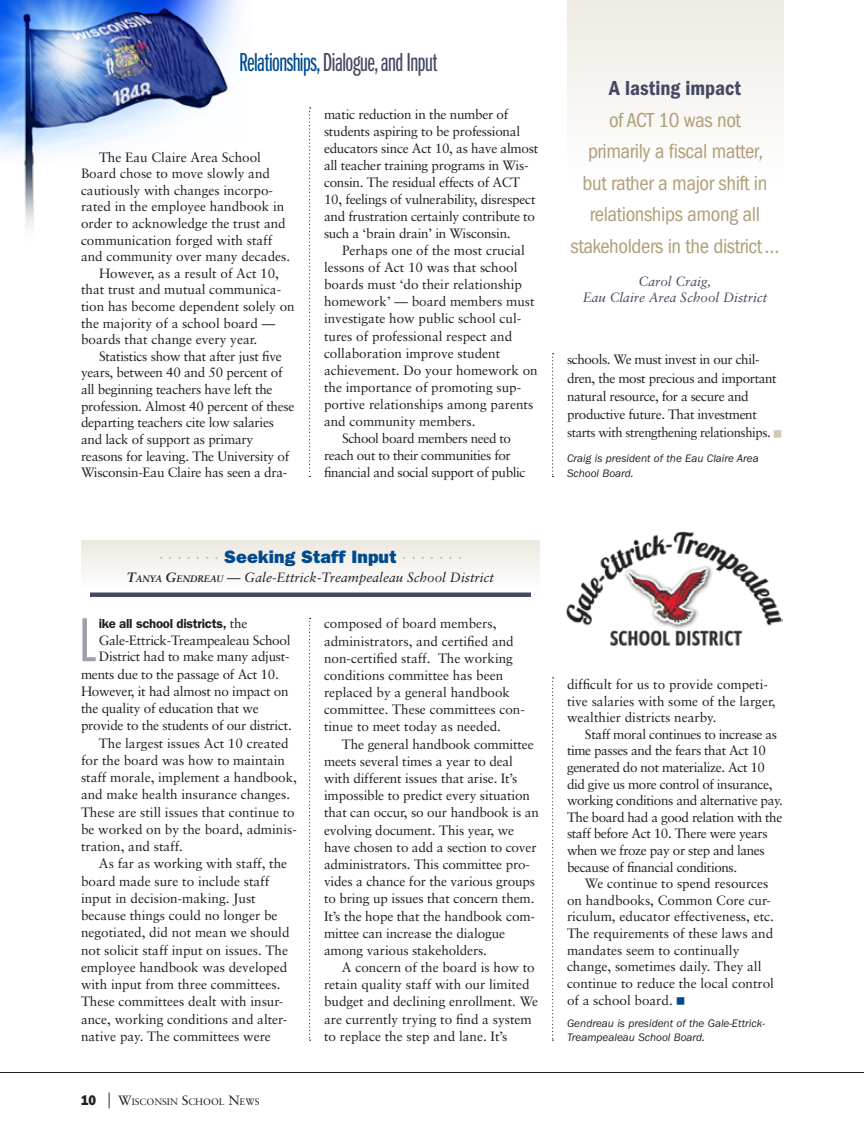
<style>
.page{position:relative;width:864px;height:1134px;background:#fff}
.page>*{position:absolute;margin:0;border:0;box-sizing:border-box;transform-origin:0 0}
.t1{font:64.35px "Franklin Gothic Book X Cmpr";color:#a19ead}
.t2{font:27px "Franklin Gothic Book X Cmpr";letter-spacing:-.02em;color:#444863}
.t3{font:condensed 21px/31.5px "Franklin Gothic";letter-spacing:-.02em;color:#b29d78;text-align:center}
.t4{font:600 condensed 21px "Franklin Gothic";color:#444863}
.t5{font:800 18px "Franklin Gothic";letter-spacing:.01em;color:#004a8f}
.t6{font:13.5px/17.2px "Sabon";color:#231f20}
.t7{font:13.5px/17.1px "Sabon";letter-spacing:-.02em;color:#231f20}
.t8{font:13.5px/16.6px "Sabon";letter-spacing:-.03em;color:#231f20}
.t9{font:italic 13.5px "Sabon";color:#231f20}
.t10{font:italic 13.5px/16.5px "Sabon";color:#444863;text-align:center}
.t11{font:600 13.2px "Franklin Gothic";letter-spacing:-.02em;color:#231f20}
.t12{font:italic 11.25px/15.3px "Franklin Gothic";color:#231f20}
.t13{font:9.45px "Sabon";color:#231f20}
.t14{font:800 6px "Franklin Gothic";color:#c5b598}
.s1{color:#004a8f}
.s2{font-weight:700}
.s3{font-weight:700;font-size:9.45px}
.s4{font-family:"Sabon";font-weight:400;font-size:13.5px}
.s5{font-family:"Franklin Gothic";font-weight:800;font-size:14.1px}
.s6{font-size:20.25px}
.s7{font-size:13.5px}
.s8{font-family:"Universal Newswith Comm Pi";font-size:15px;color:#d3c6b1}
.s9{font-family:"Universal Newswith Comm Pi";font-size:15px;color:#004a8f}
</style>
<div class="page">
<img style="left:0;top:0;width:240px;height:228px">
<div style="left:567px;top:0;width:216px;height:225px;background:linear-gradient(to bottom,#eeebe4,#fff)"></div>
<div style="left:81px;top:540px;width:459px;height:62px;background:linear-gradient(to bottom,#ede9e1,#fff)"></div>
<div style="left:90px;top:592px;width:441px;height:5px;background:#444863"></div>
<img style="left:566px;top:532px;width:217px;height:113px">
<svg style="left:552px;top:353px;width:2px;height:124px"></svg>
<svg style="left:309px;top:107px;width:2px;height:370px"></svg>
<svg style="left:552px;top:677px;width:2px;height:364px"></svg>
<svg style="left:309px;top:618px;width:2px;height:423px"></svg>
<hr style="left:0;top:1072px;width:864px;height:1px;background:#231f20">
<h2 class="t2" style="left:239px;top:49px;width:200px"><span class="s1">Relationships,</span> Dialogue, and Input</h2>
<p class="t6" style="left:99px;top:148px;width:163px">The Eau Claire Area School</p>
<p class="t6" style="left:81px;top:165px;width:191px">Board chose to move slowly and</p>
<p class="t6" style="left:81px;top:181px;width:194px">cautiously with changes incorpo-</p>
<p class="t6" style="left:81px;top:198px;width:205px">rated in the employee handbook in</p>
<p class="t6" style="left:81px;top:215px;width:206px">order to acknowledge the trust and</p>
<p class="t6" style="left:81px;top:231px;width:193px">communication forged with staff</p>
<p class="t6" style="left:81px;top:248px;width:211px">and community over many decades.</p>
<p class="t6" style="left:99px;top:264px;width:182px">However, as a result of Act 10,</p>
<p class="t6" style="left:81px;top:281px;width:202px">that trust and mutual communica-</p>
<p class="t6" style="left:81px;top:298px;width:215px">tion has become dependent solely on</p>
<p class="t6" style="left:81px;top:314px;width:196px">the majority of a school board —</p>
<p class="t6" style="left:81px;top:331px;width:178px">boards that change every year.</p>
<p class="t7" style="left:99px;top:347px;width:184px">Statistics show that after just five</p>
<p class="t7" style="left:81px;top:364px;width:203px">years, between 40 and 50 percent of</p>
<p class="t7" style="left:81px;top:381px;width:193px">all beginning teachers have left the</p>
<p class="t7" style="left:81px;top:397px;width:215px">profession. Almost 40 percent of these</p>
<p class="t7" style="left:81px;top:414px;width:195px">departing teachers cite low salaries</p>
<p class="t7" style="left:81px;top:431px;width:174px">and lack of support as primary</p>
<p class="t7" style="left:81px;top:447px;width:210px">reasons for leaving. The University of</p>
<p class="t7" style="left:81px;top:464px;width:208px">Wisconsin-Eau Claire has seen a dra-</p>
<p class="t7" style="left:324px;top:105px;width:216px">matic reduction in the number of students aspiring to be professional educators since Act 10, as have almost all teacher training programs in Wis&shy;consin. The residual effects of ACT 10, feelings of vulnerability, disrespect and frustration certainly contribute to such a ‘brain drain’ in Wisconsin.</p>
<p class="t6" style="left:342px;top:242px;width:185px">Perhaps one of the most crucial</p>
<p class="t6" style="left:324px;top:259px;width:195px">lessons of Act 10 was that school</p>
<p class="t6" style="left:324px;top:276px;width:200px">boards must ‘do their relationship</p>
<p class="t6" style="left:324px;top:293px;width:212px">homework’ — board members must</p>
<p class="t6" style="left:324px;top:310px;width:199px">investigate how public school cul-</p>
<p class="t6" style="left:324px;top:327px;width:190px">tures of professional respect and</p>
<p class="t6" style="left:324px;top:344px;width:178px">collaboration improve student</p>
<p class="t6" style="left:324px;top:361px;width:215px">achievement. Do your homework on</p>
<p class="t6" style="left:324px;top:378px;width:199px">the importance of promoting sup-</p>
<p class="t6" style="left:324px;top:395px;width:211px">portive relationships among parents</p>
<p class="t6" style="left:324px;top:412px;width:153px">and community members.</p>
<p class="t8" style="left:342px;top:430px;width:171px">School board members need to</p>
<p class="t8" style="left:324px;top:447px;width:188px">reach out to their communities for</p>
<p class="t8" style="left:324px;top:464px;width:203px">financial and social support of public</p>
<p class="t14" style="left:159px;top:554px;width:61px">•••••••</p>
<h3 class="t5" style="left:224px;top:546px;width:174px">Seeking Staff Input</h3>
<p class="t14" style="left:403px;top:554px;width:61px">•••••••</p>
<p class="t9" style="left:127px;top:569px;width:369px"><span class="s2">T</span><span class="s3">ANYA</span> <span class="s2">G</span><span class="s3">ENDREAU</span> — Gale-Ettrick-Treampealeau School District</p>
<h1 class="t1" style="left:79px;top:607px;width:18px">L</h1>
<p class="t11" style="left:99px;top:616px;width:150px">ike all school districts, <span class="s4">the</span></p>
<p class="t7" style="left:99px;top:631px;width:193px">Gale-Ettrick-Treampealeau School</p>
<p class="t7" style="left:99px;top:648px;width:192px">District had to make many adjust-</p>
<p class="t7" style="left:81px;top:665px;width:199px">ments due to the passage of Act 10.</p>
<p class="t7" style="left:81px;top:682px;width:209px">However, it had almost no impact on</p>
<p class="t7" style="left:81px;top:700px;width:179px">the quality of education that we</p>
<p class="t7" style="left:81px;top:717px;width:212px">provide to the students of our district.</p>
<p class="t6" style="left:99px;top:734px;width:191px">The largest issues Act 10 created</p>
<p class="t6" style="left:81px;top:751px;width:206px">for the board was how to maintain</p>
<p class="t6" style="left:81px;top:769px;width:217px">staff morale, implement a handbook,</p>
<p class="t6" style="left:81px;top:786px;width:211px">and make health insurance changes.</p>
<p class="t6" style="left:81px;top:803px;width:215px">These are still issues that continue to</p>
<p class="t6" style="left:81px;top:820px;width:217px">be worked on by the board, adminis-</p>
<p class="t6" style="left:81px;top:838px;width:104px">tration, and staff.</p>
<p class="t6" style="left:99px;top:855px;width:190px">As far as working with staff, the</p>
<p class="t6" style="left:81px;top:872px;width:190px">board made sure to include staff</p>
<p class="t6" style="left:81px;top:889px;width:176px">input in decision-making. Just</p>
<p class="t6" style="left:81px;top:907px;width:198px">because things could no longer be</p>
<p class="t6" style="left:81px;top:924px;width:210px">negotiated, did not mean we should</p>
<p class="t6" style="left:81px;top:941px;width:209px">not solicit staff input on issues. The</p>
<p class="t6" style="left:81px;top:958px;width:208px">employee handbook was developed</p>
<p class="t6" style="left:81px;top:976px;width:201px">with input from three committees.</p>
<p class="t6" style="left:81px;top:993px;width:204px">These committees dealt with insur-</p>
<p class="t6" style="left:81px;top:1010px;width:208px">ance, working conditions and alter-</p>
<p class="t6" style="left:81px;top:1027px;width:191px">native pay. The committees were</p>
<p class="t13" style="left:81px;top:1097px;width:180px"><span class="s5">10</span> <span class="s6">|</span> <span class="s7">W</span>ISCONSIN <span class="s7">S</span>CHOOL <span class="s7">N</span>EWS</p>
<p class="t6" style="left:324px;top:615px;width:202px">composed of board members, administrators, and certified and non-certified staff. The working conditions committee has been replaced by a general handbook committee. These committees con&shy;tinue to meet today as needed.</p>
<p class="t6" style="left:324px;top:735px;width:216px;text-indent:18px">The general handbook committee meets several times a year to deal with different issues that arise. It’s impossible to predict every situation that can occur, so our handbook is an evolving document. This year, we have chosen to add a section to cover administrators. This committee pro&shy;vides a chance for the various groups to bring up issues that concern them.<br>It’s the hope that the handbook com&shy;mittee can increase the dialogue among various stakeholders.</p>
<p class="t6" style="left:324px;top:959px;width:216px;text-indent:18px">A concern of the board is how to retain quality staff with our limited budget and declining enrollment. We are currently trying to find a system to replace the step and lane. It’s</p>
<h3 class="t4" style="left:609px;top:76px;width:133px">A lasting impact</h3>
<h3 class="t3" style="left:571px;top:104px;width:210px">of ACT 10 was not<br>primarily a fiscal matter,<br>but rather a major shift in relationships among all stakeholders in the district …</h3>
<p class="t10" style="left:583px;top:273px;width:186px">Carol Craig,<br>Eau Claire Area School District</p>
<p class="t8" style="left:567px;top:350px;width:216px;line-height:18.3px">schools. We must invest in our chil&shy;dren, the most precious and important natural resource, for a secure and productive future. That investment starts with strengthening relationships. <span class="s8">n</span></p>
<p class="t12" style="left:567px;top:450px;width:193px">Craig is president of the Eau Claire Area<br>School Board.</p>
<p class="t6" style="left:567px;top:676px;width:210px;line-height:16.6px">difficult for us to provide competi&shy;tive salaries with some of the larger, wealthier districts nearby.</p>
<p class="t8" style="left:567px;top:726px;width:217px;text-indent:18px">Staff moral continues to increase as time passes and the fears that Act 10 generated do not materialize. Act 10 did give us more control of insurance, working conditions and alternative pay.<br>The board had a good relation with the staff before Act 10. There were years when we froze pay or step and lanes because of financial conditions.</p>
<p class="t6" style="left:567px;top:875px;width:209px;line-height:16.6px;text-indent:18px">We continue to spend resources on handbooks, Common Core cur&shy;riculum, educator effectiveness, etc.<br>The requirements of these laws and mandates seem to continually change, sometimes daily. They all continue to reduce the local control of a school board. <span class="s9">n</span></p>
<p class="t12" style="left:567px;top:1017px;width:200px;line-height:13.6px">Gendreau is president of the Gale-Ettrick-<br>Treampealeau School Board.</p>
</div>
